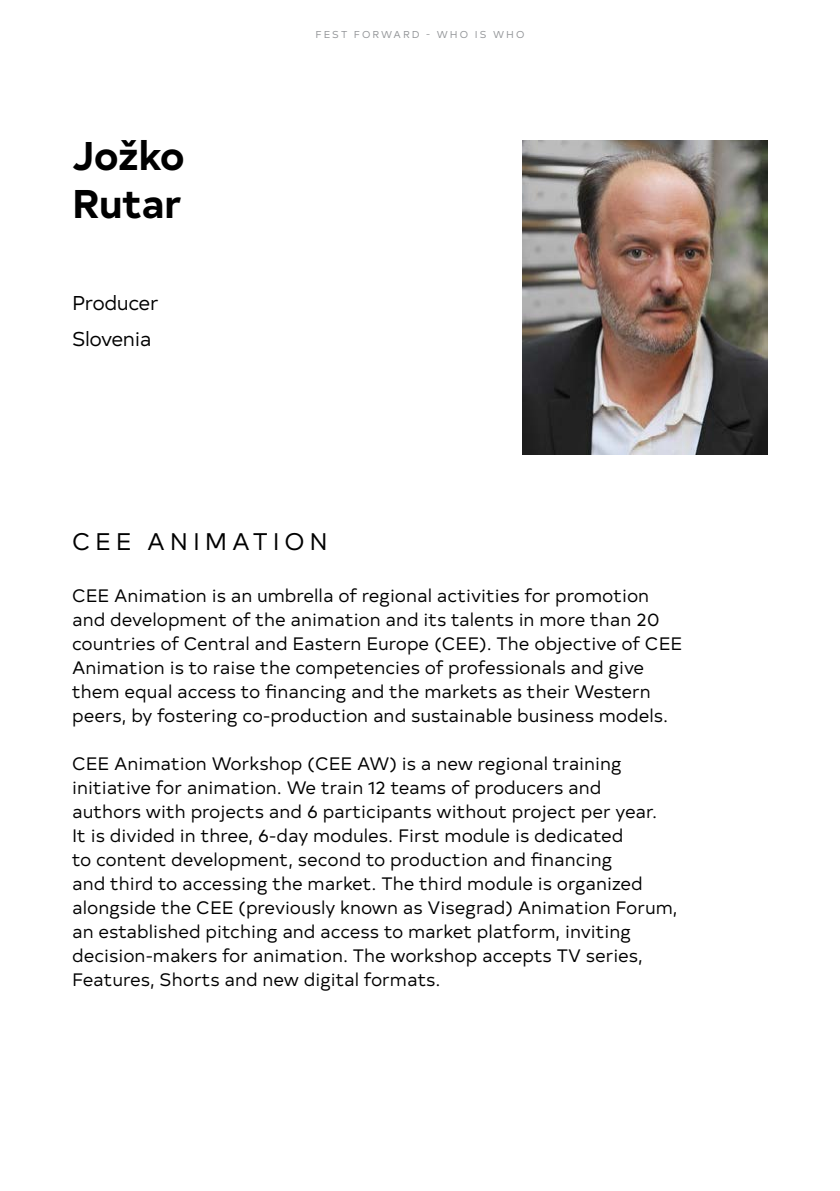
<style>
.page{position:relative;width:840px;height:1191px;background:#fff}
.page>*{position:absolute;margin:0;border:0;box-sizing:border-box;transform-origin:0 0}
.t1{font:700 40px/48px "Typold";letter-spacing:-.01em;color:#000}
.t2{font:24px "Typold";letter-spacing:.2em;color:#000}
.t3{font:20px/36px "Typold";letter-spacing:-.02em;color:#000}
.t4{font:18px/24px "Typold";color:#000}
.t5{font:10px "Typold";letter-spacing:.2em;color:#939598}
</style>
<div class="page">
<img style="left:522px;top:140px;width:245px;height:315px">
<h1 class="t1" style="left:72px;top:128px;width:114px">Jožko<br>Rutar</h1>
<p class="t3" style="left:72px;top:283px;width:88px">Producer<br>Slovenia</p>
<p class="t5" style="left:315px;top:26px;width:210px">FEST FORWARD - WHO IS WHO</p>
<h2 class="t2" style="left:72px;top:523px;width:257px">CEE ANIMATION</h2>
<p class="t4" style="left:72px;top:582px;width:611px">CEE Animation is an umbrella of regional activities for promotion and development of the animation and its talents in more than 20 countries of Central and Eastern Europe (CEE). The objective of CEE Animation is to raise the competencies of professionals and give them equal access to financing and the markets as their Western peers, by fostering co-production and sustainable business models.</p>
<p class="t4" style="left:72px;top:750px;width:606px">CEE Animation Workshop (CEE AW) is a new regional training initiative for animation. We train 12 teams of producers and<br>authors with projects and 6 participants without project per year.<br>It is divided in three, 6-day modules. First module is dedicated<br>to content development, second to production and financing<br>and third to accessing the market. The third module is organized alongside the CEE (previously known as Visegrad) Animation Forum, an established pitching and access to market platform, inviting decision-makers for animation. The workshop accepts TV series, Features, Shorts and new digital formats.</p>
</div>
